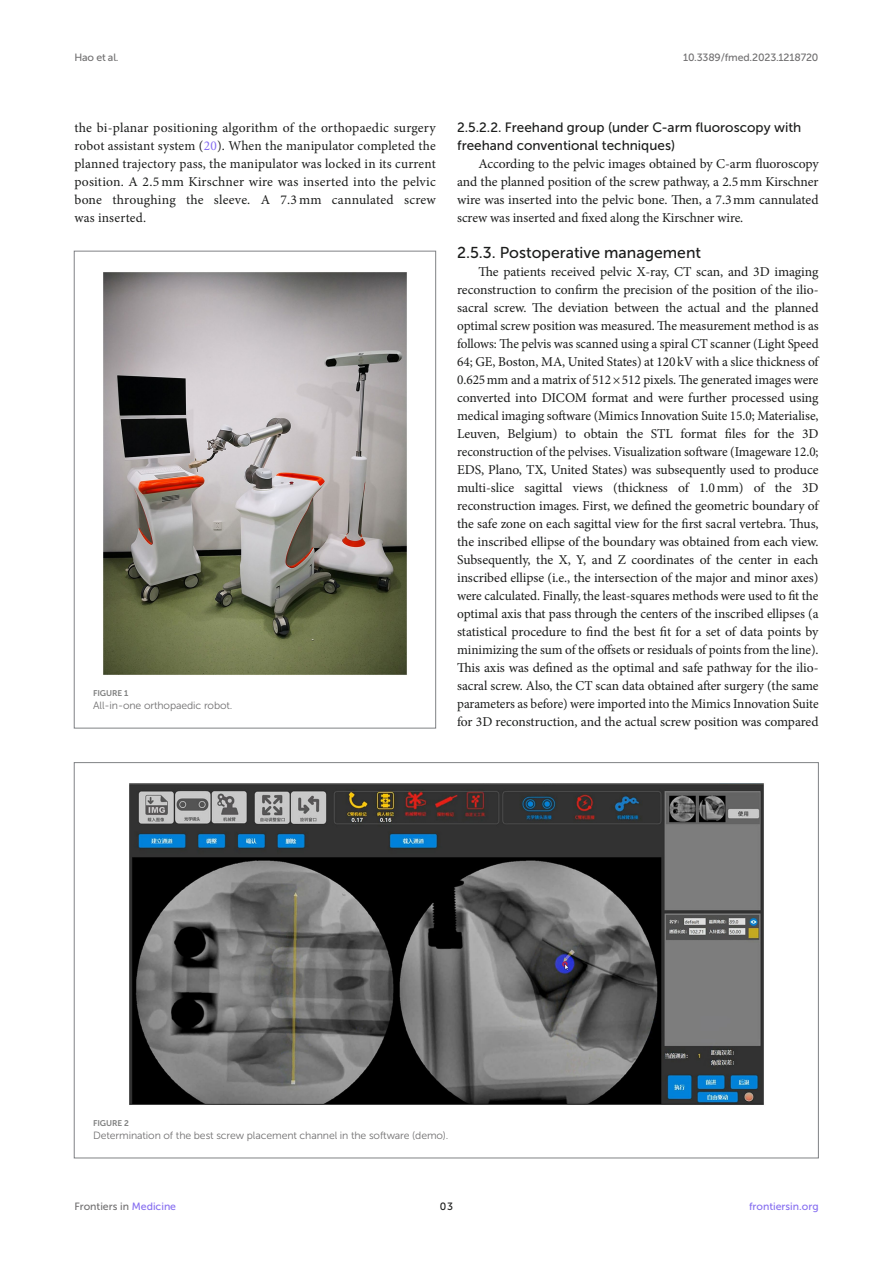
<style>
.page{position:relative;width:893px;height:1263px;background:#fff}
.page>*{position:absolute;margin:0;border:0;box-sizing:border-box;transform-origin:0 0}
.HEAD_3{font:15.75px "Museo Sans 500";color:#1b1c1b}
.TEXT_FLUSH{font:13.5px/18px "Minion Pro";color:#1b1c1b;text-align:justify}
.HEAD_4{font:13.5px/18px "Museo Sans 500";color:#1b1c1b}
.FIG_LEG{font:10.5px "Museo Sans 300";letter-spacing:-.01em;color:#706f70}
.t1{font:10.5px "Museo Sans 500";letter-spacing:-.015em;color:#706f70}
.t2{font:10.5px "Museo Sans 500";color:#856df0}
.t3{font:10.5px "Museo Sans 500";color:#1b1c1b}
.FIG_HD{font:8.25px "Museo Sans 700";letter-spacing:-.01em;color:#7e7f7f}
.s1{color:#856df0}
</style>
<div class="page">
<img style="left:103px;top:272px;width:304px;height:403px">
<img style="left:129px;top:783px;width:635px;height:322px">
<p class="t1" style="left:74px;top:51px;width:46px">Hao et al.</p>
<p class="t1" style="left:683px;top:51px;width:137px">10.3389/fmed.2023.1218720</p>
<p class="TEXT_FLUSH" style="left:74px;top:119px;width:363px">the bi-planar positioning algorithm of the orthopaedic surgery robot assistant system (<span class="s1">20</span>). When the manipulator completed the planned trajectory pass, the manipulator was locked in its current position. A 2.5 mm Kirschner wire was inserted into the pelvic bone throughing the sleeve. A 7.3 mm cannulated screw was inserted.</p>
<p class="HEAD_4" style="left:457px;top:118px;width:346px">2.5.2.2. Freehand group (under C-arm fluoroscopy with freehand conventional techniques)</p>
<p class="TEXT_FLUSH" style="left:457px;top:155px;width:363px;text-indent:21px">According to the pelvic images obtained by C-arm fluoroscopy and the planned position of the screw pathway, a 2.5mm Kirschner wire was inserted into the pelvic bone. Then, a 7.3mm cannulated screw was inserted and fixed along the Kirschner wire.</p>
<p class="HEAD_3" style="left:457px;top:244px;width:245px">2.5.3. Postoperative management</p>
<p class="TEXT_FLUSH" style="left:457px;top:263px;width:363px;text-indent:21px">The patients received pelvic X-ray, CT scan, and 3D imaging reconstruction to confirm the precision of the position of the ilio&shy;sacral screw. The deviation between the actual and the planned optimal screw position was measured. The measurement method is as follows: The pelvis was scanned using a spiral CT scanner (Light Speed 64; GE, Boston, MA, United States) at 120kV with a slice thickness of 0.625mm and a matrix of 512×512 pixels. The generated images were converted into DICOM format and were further processed using medical imaging software (Mimics Innovation Suite 15.0; Materialise, Leuven, Belgium) to obtain the STL format files for the 3D reconstruction of the pelvises. Visualization software (Imageware 12.0; EDS, Plano, TX, United States) was subsequently used to produce multi-slice sagittal views (thickness of 1.0mm) of the 3D reconstruction images. First, we defined the geometric boundary of the safe zone on each sagittal view for the first sacral vertebra. Thus, the inscribed ellipse of the boundary was obtained from each view.<br>Subsequently, the X, Y, and Z coordinates of the center in each inscribed ellipse (i.e., the intersection of the major and minor axes) were calculated. Finally, the least-squares methods were used to fit the optimal axis that pass through the centers of the inscribed ellipses (a statistical procedure to find the best fit for a set of data points by minimizing the sum of the offsets or residuals of points from the line).<br>This axis was defined as the optimal and safe pathway for the ilio&shy;sacral screw. Also, the CT scan data obtained after surgery (the same parameters as before) were imported into the Mimics Innovation Suite for 3D reconstruction, and the actual screw position was compared</p>
<p class="FIG_HD" style="left:93px;top:688px;width:37px">FIGURE 1</p>
<p class="FIG_LEG" style="left:93px;top:700px;width:141px">All-in-one orthopaedic robot.</p>
<p class="FIG_HD" style="left:93px;top:1118px;width:37px">FIGURE 2</p>
<p class="FIG_LEG" style="left:93px;top:1130px;width:357px">Determination of the best screw placement channel in the software (demo).</p>
<p class="t1" style="left:74px;top:1200px;width:103px">Frontiers in <span class="s1">Medicine</span></p>
<p class="t3" style="left:440px;top:1200px;width:15px">03</p>
<p class="t2" style="left:749px;top:1200px;width:71px">frontiersin.org</p>
</div>
